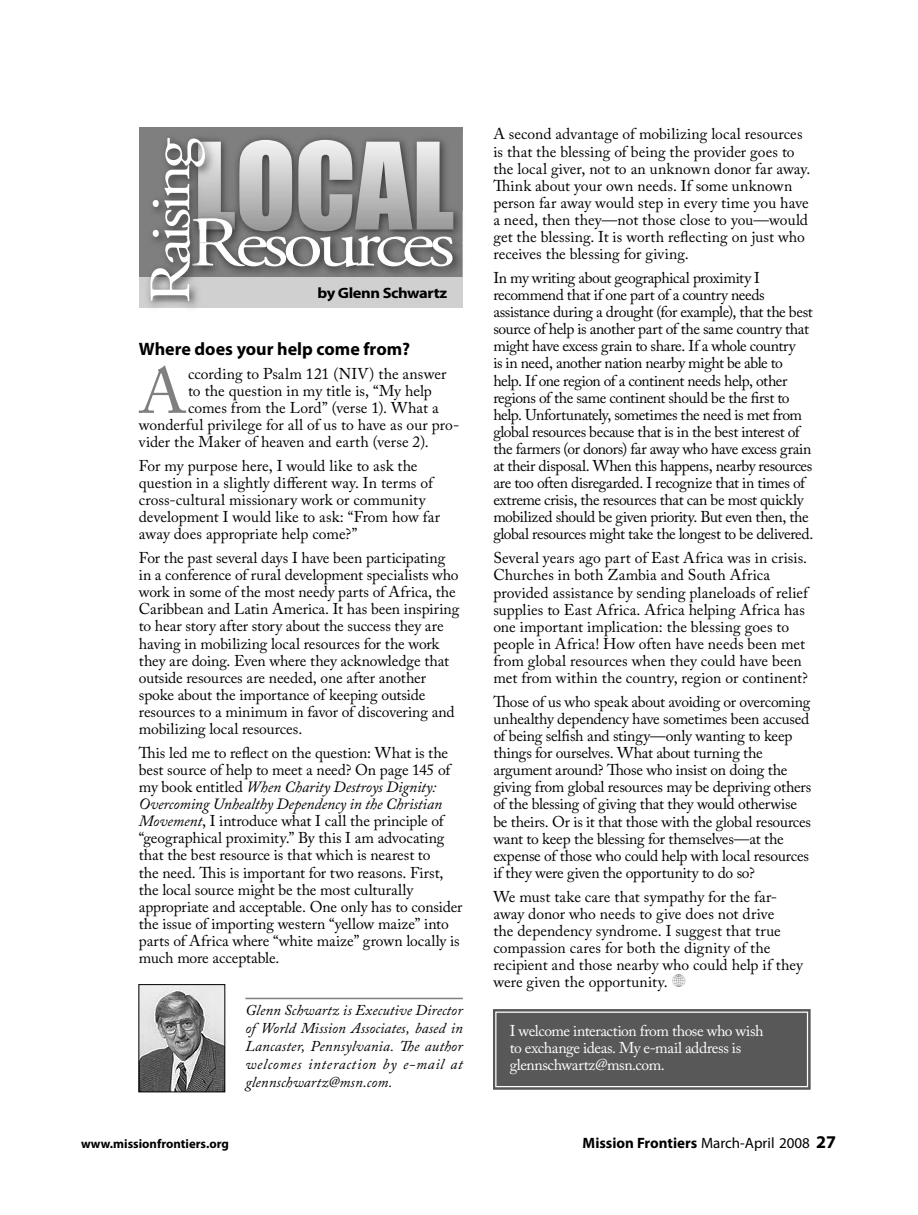
<style>
.page{position:relative;width:918px;height:1215px;background:#fff}
.page>*{position:absolute;margin:0;border:0;box-sizing:border-box;transform-origin:0 0}
.t1{font:70.65px "Adobe Garamond Pro";letter-spacing:-.07em;color:#fff;scale:1.16 1}
.t2{font:63.75px "Adobe Caslon Pro";color:#7f7f7f}
.t3{font:58.5px "Adobe Garamond Pro";letter-spacing:-.07em;color:#fff;scale:1.16 1}
.t4{font:700 18px "Myriad Pro";color:#000}
.t5{font:15.6px/17.1px "Adobe Caslon Pro";letter-spacing:-.005em;color:#000}
.t6{font:15.6px/17.1px "Adobe Caslon Pro";letter-spacing:-.03em;color:#000}
.t7{font:15.6px/17.1px "Adobe Caslon Pro";letter-spacing:-.025em;color:#fff}
.t8{font:italic 15px/18px "Adobe Caslon Pro";letter-spacing:.04em;color:#000;text-align:justify}
.t9{font:700 15px "Myriad Pro";letter-spacing:-.005em;color:#000}
.t10{font:700 15px "Myriad Pro";letter-spacing:-.025em;color:#000;scale:1.1 1}
.t11{font:700 12.75px "Myriad Pro";color:#000}
.s1{font-style:italic}
.s2{font-weight:400}
.s3{font-size:18px}
</style>
<div class="page">
<div style="left:493px;top:1009px;width:318px;height:81px;background:#585858"></div>
<div style="left:495px;top:1012px;width:313px;height:75px;border:1px solid #fff"></div>
<hr style="left:245px;top:998px;width:218px;height:1px;background:#7f7f7f">
<img style="left:140px;top:986px;width:83px;height:104px">
<div style="left:138px;top:984px;width:87px;height:108px;border:1px solid #000"></div>
<svg style="left:139px;top:128px;width:324px;height:155px;background:#747474"></svg>
<img style="left:217px;top:132px;width:246px;height:79px">
<svg style="left:217px;top:140px;width:236px;height:71px;background:#aaa"></svg>
<img style="left:227px;top:243px;width:236px;height:34px">
<img style="left:453px;top:211px;width:10px;height:32px">
<img style="left:217px;top:211px;width:236px;height:8px">
<img style="left:217px;top:231px;width:236px;height:36px">
<img style="left:217px;top:219px;width:236px;height:12px">
<div style="left:139px;top:277px;width:324px;height:31px;background:#d0d0d0"></div>
<img style="left:148px;top:277px;width:50px;height:30px">
<img style="left:190px;top:137px;width:27px;height:74px">
<img style="left:187px;top:211px;width:30px;height:66px">
<img style="left:190px;top:211px;width:8px;height:32px">
<img style="left:192px;top:219px;width:25px;height:24px">
<img style="left:198px;top:219px;width:19px;height:11px">
<h3 class="t3" style="left:147px;top:304px;width:144px;rotate:-90deg">Raising</h3>
<h1 class="t1" style="left:189px;top:215px;width:231px">Resources</h1>
<p class="t10" style="left:318px;top:287px;width:119px">by Glenn Schwartz</p>
<p class="t4" style="left:139px;top:342px;width:273px">Where does your help come from?</p>
<h2 class="t2" style="left:139px;top:367px;width:49px">A</h2>
<p class="t5" style="left:188px;top:367px;width:260px">ccording to Psalm 121 (NIV) the answer</p>
<p class="t5" style="left:188px;top:384px;width:245px">to the question in my title is, “My help</p>
<p class="t5" style="left:188px;top:401px;width:252px">comes from the Lord” (verse 1). What a</p>
<p class="t5" style="left:139px;top:418px;width:322px">wonderful privilege for all of us to have as our pro-</p>
<p class="t5" style="left:139px;top:435px;width:291px">vider the Maker of heaven and earth (verse 2).</p>
<p class="t5" style="left:139px;top:459px;width:303px">For my purpose here, I would like to ask the question in a slightly different way. In terms of cross-cultural missionary work or community development I would like to ask: “From how far away does appropriate help come?”</p>
<p class="t5" style="left:139px;top:551px;width:322px">For the past several days I have been participating in a conference of rural development specialists who work in some of the most needy parts of Africa, the Caribbean and Latin America. It has been inspiring to hear story after story about the success they are having in mobilizing local resources for the work they are doing. Even where they acknowledge that outside resources are needed, one after another spoke about the importance of keeping outside resources to a minimum in favor of discovering and mobilizing local resources.</p>
<p class="t5" style="left:139px;top:746px;width:325px">This led me to reflect on the question: What is the best source of help to meet a need? On page 145 of my book entitled <span class="s1">When Charity Destroys Dignity:<br>Overcoming Unhealthy Dependency in the Christian Movement</span>, I introduce what I call the principle of “geographical proximity.” By this I am advocating that the best resource is that which is nearest to<br>the need. This is important for two reasons. First, the local source might be the most culturally appropriate and acceptable. One only has to consider the issue of importing western “yellow maize” into parts of Africa where “white maize” grown locally is much more acceptable.</p>
<p class="t8" style="left:245px;top:1003px;width:219px">Glenn Schwartz is Executive Director of World Mission Associates, based in Lancaster, Pennsylvania. The author welcomes interaction by e-mail at glennschwartz@msn.com.</p>
<p class="t5" style="left:493px;top:127px;width:319px">A second advantage of mobilizing local resources is that the blessing of being the provider goes to the local giver, not to an unknown donor far away.<br>Think about your own needs. If some unknown person far away would step in every time you have a need, then they—not those close to you—would get the blessing. It is worth reflecting on just who receives the blessing for giving.</p>
<p class="t6" style="left:493px;top:271px;width:321px">In my writing about geographical proximity I recommend that if one part of a country needs assistance during a drought (for example), that the best source of help is another part of the same country that might have excess grain to share. If a whole country<br>is in need, another nation nearby might be able to help. If one region of a continent needs help, other regions of the same continent should be the first to help. Unfortunately, sometimes the need is met from global resources because that is in the best interest of the farmers (or donors) far away who have excess grain at their disposal. When this happens, nearby resources are too often disregarded. I recognize that in times of extreme crisis, the resources that can be most quickly mobilized should be given priority. But even then, the global resources might take the longest to be delivered.</p>
<p class="t5" style="left:493px;top:551px;width:316px">Several years ago part of East Africa was in crisis.<br>Churches in both Zambia and South Africa provided assistance by sending planeloads of relief supplies to East Africa. Africa helping Africa has one important implication: the blessing goes to people in Africa! How often have needs been met from global resources when they could have been met from within the country, region or continent?</p>
<p class="t5" style="left:493px;top:695px;width:319px">Those of us who speak about avoiding or overcoming unhealthy dependency have sometimes been accused of being selfish and stingy—only wanting to keep things for ourselves. What about turning the argument around? Those who insist on doing the giving from global resources may be depriving others of the blessing of giving that they would otherwise be theirs. Or is it that those with the global resources want to keep the blessing for themselves—at the expense of those who could help with local resources if they were given the opportunity to do so?</p>
<p class="t5" style="left:493px;top:890px;width:311px">We must take care that sympathy for the far&shy;away donor who needs to give does not drive<br>the dependency syndrome. I suggest that true compassion cares for both the dignity of the recipient and those nearby who could help if they were given the opportunity.</p>
<p class="t7" style="left:510px;top:1024px;width:255px">I welcome interaction from those who wish to exchange ideas. My e-mail address is glennschwartz@msn.com.</p>
<p class="t11" style="left:81px;top:1138px;width:149px">www.missionfrontiers.org</p>
<p class="t9" style="left:583px;top:1137px;width:255px">Mission Frontiers <span class="s2">March-April 2008</span> <span class="s3">27</span></p>
</div>
